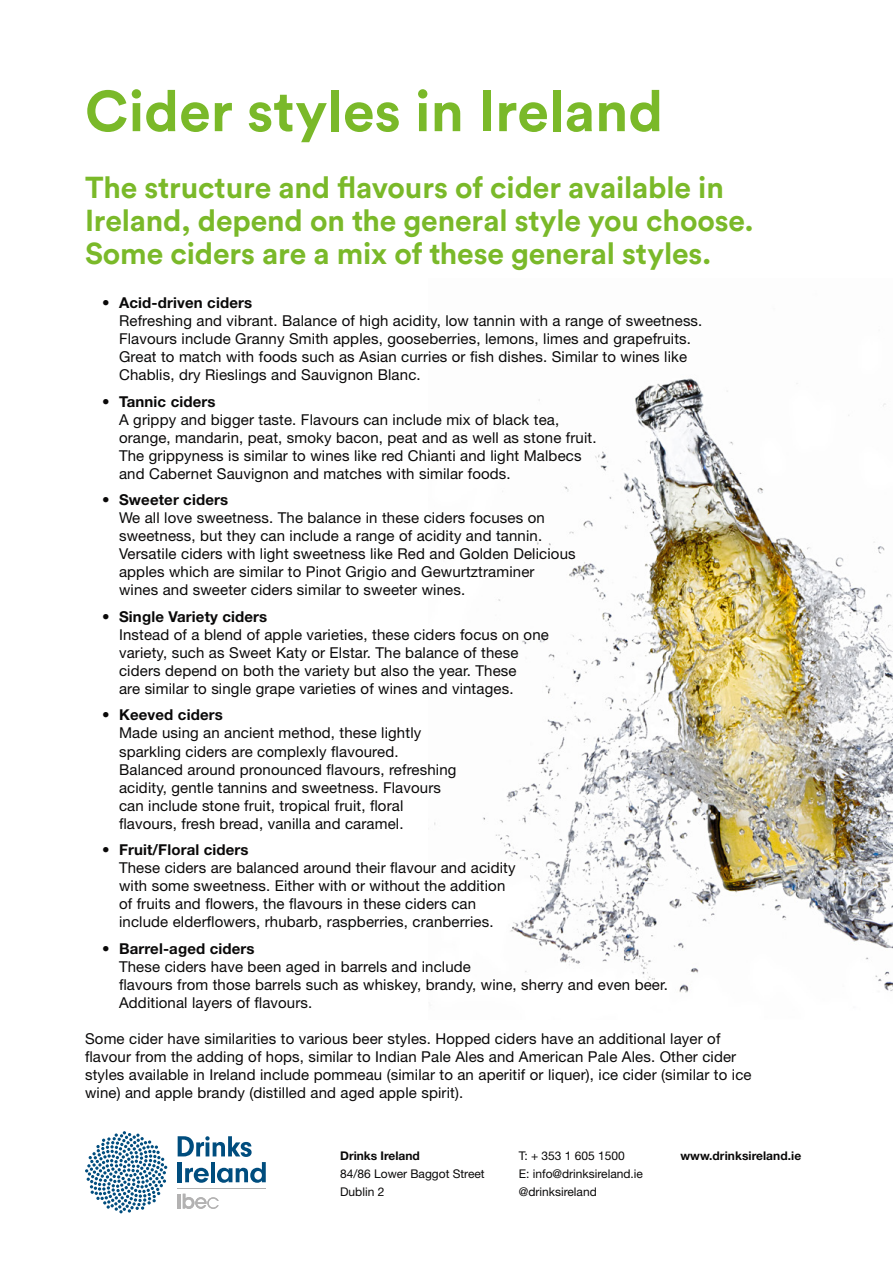
<style>
.page{position:relative;width:893px;height:1263px;background:#fff}
.page>*{position:absolute;margin:0;border:0;box-sizing:border-box;transform-origin:0 0}
.t1{font:700 57px "Circular Std";color:#7ab929}
.t2{font:700 30px/33px "Circular Std";letter-spacing:-.005em;color:#7ab929}
.t3{font:15px/18px "Helvetica Neue LT Std";letter-spacing:.01em;color:#0a0909}
.t4{font:12px/18px "Helvetica Neue LT Std";color:#0a0909}
.t5{font:700 12px "Helvetica Neue LT Std";letter-spacing:.005em;color:#0a0909}
.s1{font-weight:700}
</style>
<div class="page">
<img style="left:428px;top:378px;width:465px;height:615px">
<hr style="left:177px;top:1194px;width:4px;height:14px;background:#b3b2b2">
<svg style="left:183px;top:1194px;width:36px;height:15px"></svg>
<svg style="left:85px;top:1131px;width:82px;height:82px"></svg>
<hr style="left:177px;top:1188px;width:89px;height:1px;background:#b3b2b2">
<svg style="left:178px;top:1136px;width:88px;height:47px"></svg>
<p class="t1" style="left:85px;top:74px;width:580px">Cider styles in Ireland</p>
<p class="t2" style="left:85px;top:170px;width:670px">The structure and flavours of cider available in<br>Ireland, depend on the general style you choose.<br>Some ciders are a mix of these general styles.</p>
<p class="t3" style="left:119px;top:294px;width:585px;text-indent:-17px">• <span class="s1">Acid-driven ciders<br></span>Refreshing and vibrant. Balance of high acidity, low tannin with a range of sweetness.<br>Flavours include Granny Smith apples, gooseberries, lemons, limes and grapefruits.<br>Great to match with foods such as Asian curries or fish dishes. Similar to wines like Chablis, dry Rieslings and Sauvignon Blanc.</p>
<p class="t3" style="left:119px;top:392px;width:479px;text-indent:-17px">• <span class="s1">Tannic ciders<br></span>A grippy and bigger taste. Flavours can include mix of black tea, orange, mandarin, peat, smoky bacon, peat and as well as stone fruit.<br>The grippyness is similar to wines like red Chianti and light Malbecs and Cabernet Sauvignon and matches with similar foods.</p>
<p class="t3" style="left:119px;top:491px;width:458px;text-indent:-17px">• <span class="s1">Sweeter ciders<br></span>We all love sweetness. The balance in these ciders focuses on sweetness, but they can include a range of acidity and tannin.<br>Versatile ciders with light sweetness like Red and Golden Delicious apples which are similar to Pinot Grigio and Gewurtztraminer wines and sweeter ciders similar to sweeter wines.</p>
<p class="t3" style="left:119px;top:607px;width:431px;text-indent:-17px">• <span class="s1">Single Variety ciders<br></span>Instead of a blend of apple varieties, these ciders focus on one variety, such as Sweet Katy or Elstar. The balance of these ciders depend on both the variety but also the year. These<br>are similar to single grape varieties of wines and vintages.</p>
<p class="t3" style="left:119px;top:706px;width:339px;text-indent:-17px">• <span class="s1">Keeved ciders<br></span>Made using an ancient method, these lightly sparkling ciders are complexly flavoured.<br>Balanced around pronounced flavours, refreshing acidity, gentle tannins and sweetness. Flavours can include stone fruit, tropical fruit, floral flavours, fresh bread, vanilla and caramel.</p>
<p class="t3" style="left:119px;top:840px;width:398px;text-indent:-17px">• <span class="s1">Fruit/Floral ciders<br></span>These ciders are balanced around their flavour and acidity with some sweetness. Either with or without the addition of fruits and flowers, the flavours in these ciders can include elderflowers, rhubarb, raspberries, cranberries.</p>
<p class="t3" style="left:119px;top:939px;width:551px;text-indent:-17px">• <span class="s1">Barrel-aged ciders<br></span>These ciders have been aged in barrels and include<br>flavours from those barrels such as whiskey, brandy, wine, sherry and even beer.<br>Additional layers of flavours.</p>
<p class="t3" style="left:85px;top:1029px;width:668px">Some cider have similarities to various beer styles. Hopped ciders have an additional layer of flavour from the adding of hops, similar to Indian Pale Ales and American Pale Ales. Other cider styles available in Ireland include pommeau (similar to an aperitif or liquer), ice cider (similar to ice wine) and apple brandy (distilled and aged apple spirit).</p>
<p class="t5" style="left:340px;top:1148px;width:81px">Drinks Ireland</p>
<p class="t4" style="left:340px;top:1164px;width:146px">84/86 Lower Baggot Street</p>
<p class="t4" style="left:340px;top:1182px;width:46px">Dublin 2</p>
<p class="t4" style="left:519px;top:1146px;width:126px">T: + 353 1 605 1500<br>E: info@drinksireland.ie @drinksireland</p>
<p class="t5" style="left:680px;top:1148px;width:122px">www.drinksireland.ie</p>
</div>
